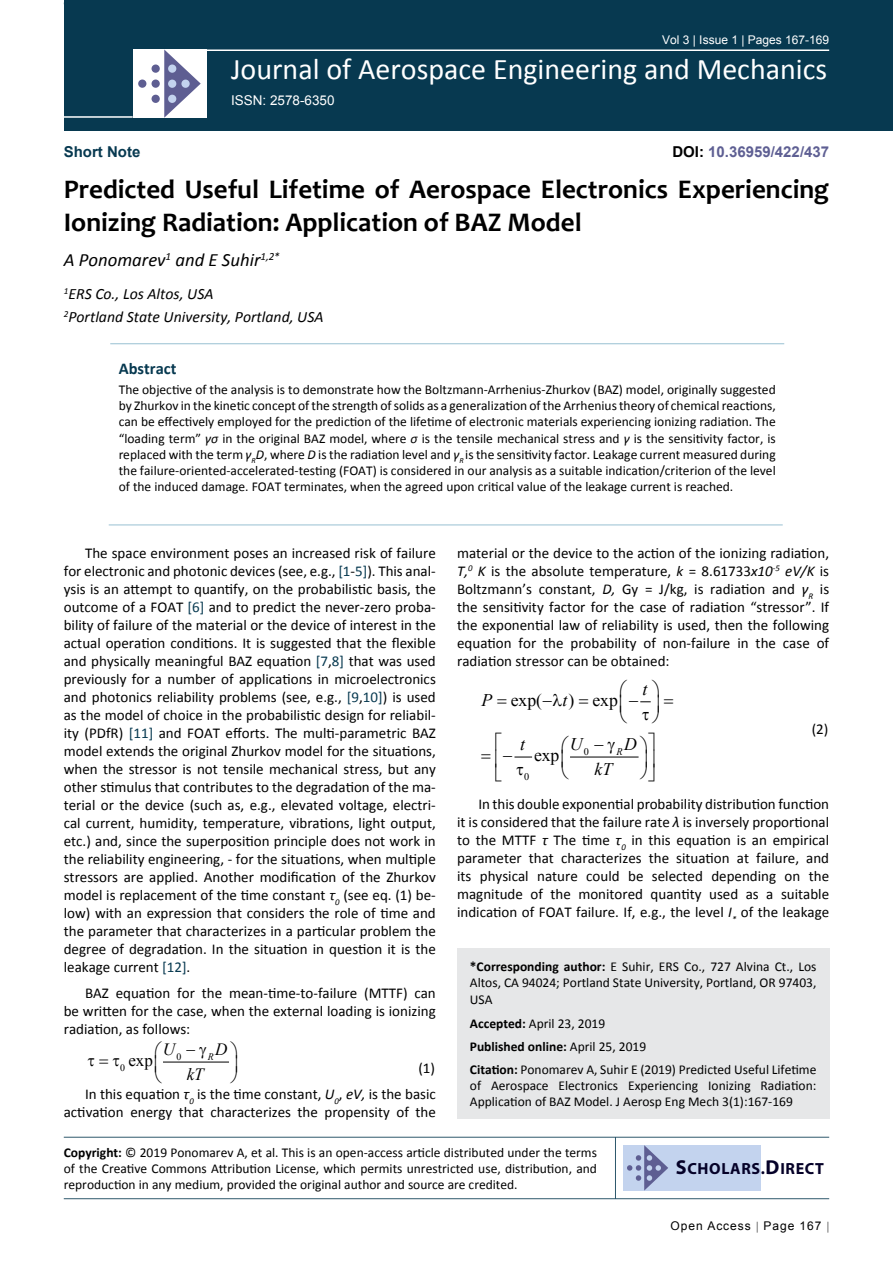
<style>
.page{position:relative;width:893px;height:1263px;background:#fff}
.page>*{position:absolute;margin:0;border:0;box-sizing:border-box;transform-origin:0 0}
.t1{font:30px "Calibri";color:#fff}
.t2{font:700 27px/32.4px "Candara";color:#000}
.t3{font:italic 18.75px "Calibri";color:#000}
.t4{font:17.7px "Times New Roman";letter-spacing:-.005em;color:#000}
.t5{font:italic 17.7px "Times New Roman";color:#000}
.t6{font:italic 17.25px "Times New Roman";color:#000}
.t7{font:17.25px "Times New Roman";color:#000}
.t8{font:700 16.5px "Calibri";color:#073950}
.t9{font:700 16.2px "Myriad Pro";letter-spacing:.04em;color:#050128}
.t10{font:italic 15.75px/23.1px "Calibri";color:#000}
.t11{font:15px/18px "Calibri";color:#000;text-align:justify}
.t12{font:700 15px "Arial";color:#5e5f93}
.t13{font:700 15px "Arial";color:#073950}
.t14{font:13.5px/16.2px "Calibri";color:#000;text-align:justify}
.t15{font:13.5px "Arial";color:#fff}
.t16{font:12px "Arial";color:#fff}
.t17{font:12px "Arial";letter-spacing:.08em;color:#000}
.t18{font:10.2px "Times New Roman";color:#000}
.t19{font:italic 10.2px "Times New Roman";color:#000}
.t20{font:9.9px "Times New Roman";color:#000}
.s1{color:#000}
.s2{font-style:italic}
.s3{color:#073950}
.s4{font-weight:700}
.s5{font-size:20.25px}
</style>
<div class="page">
<div style="left:64px;top:0;width:829px;height:131px;background:#073950"></div>
<div style="left:457px;top:948px;width:372px;height:171px;background:#e6e7e8"></div>
<hr style="left:64px;top:1137px;width:765px;height:1px;background:#073950">
<hr style="left:64px;top:1198px;width:765px;height:1px;background:#073950">
<hr style="left:615px;top:1137px;width:1px;height:62px;background:#073950">
<hr style="left:204px;top:49px;width:625px;height:2px;background:#fff">
<hr style="left:64px;top:116px;width:69px;height:2px;background:#fff">
<div style="left:133px;top:49px;width:74px;height:69px;background:#fff"></div>
<svg style="left:164px;top:49px;width:37px;height:69px"></svg>
<div style="left:152px;top:65px;width:8px;height:8px;background:#5e5e92;border-radius:50%"></div>
<div style="left:138px;top:80px;width:8px;height:8px;background:#5e5e92;border-radius:50%"></div>
<div style="left:152px;top:80px;width:8px;height:8px;background:#5e5e92;border-radius:50%"></div>
<div style="left:168px;top:80px;width:8px;height:8px;background:#c3d3ee;border-radius:50%"></div>
<div style="left:181px;top:80px;width:9px;height:8px;background:#c3d3ee;border-radius:50%"></div>
<div style="left:168px;top:95px;width:8px;height:8px;background:#c3d3ee;border-radius:50%"></div>
<div style="left:168px;top:65px;width:8px;height:8px;background:#c3d3ee;border-radius:50%"></div>
<div style="left:152px;top:95px;width:8px;height:8px;background:#5e5e92;border-radius:50%"></div>
<div style="left:623px;top:1145px;width:138px;height:45px;background:#c3d3ee"></div>
<svg style="left:627px;top:1145px;width:41px;height:45px"></svg>
<hr style="left:163px;top:1062px;width:65px;height:1px;background:#000">
<hr style="left:570px;top:757px;width:68px;height:1px;background:#000">
<hr style="left:110px;top:343px;width:674px;height:1px;background:#98c0d2">
<hr style="left:109px;top:524px;width:674px;height:1px;background:#98c0d2">
<svg style="left:640px;top:701px;width:11px;height:2px"></svg>
<svg style="left:514px;top:756px;width:18px;height:2px"></svg>
<p class="t16" style="left:662px;top:32px;width:169px">Vol 3 | Issue 1 | Pages 167-169</p>
<h1 class="t1" style="left:231px;top:50px;width:598px">Journal of Aerospace Engineering and Mechanics</h1>
<p class="t13" style="left:64px;top:142px;width:78px">Short Note</p>
<p class="t15" style="left:231px;top:92px;width:105px">ISSN: 2578-6350</p>
<p class="t12" style="left:672px;top:142px;width:158px"><span class="s1">DOI:</span> 10.36959/422/437</p>
<h2 class="t2" style="left:64px;top:173px;width:767px">Predicted Useful Lifetime of Aerospace Electronics Experiencing<br>Ionizing Radiation: Application of BAZ Model</h2>
<p class="t3" style="left:64px;top:247px;width:217px">A Ponomarev<sup>1</sup> and E Suhir<sup>1,2*</sup></p>
<p class="t10" style="left:64px;top:282px;width:261px"><sup>1</sup>ERS Co., Los Altos, USA<br><sup>2</sup>Portland State University, Portland, USA</p>
<p class="t8" style="left:119px;top:357px;width:59px">Abstract</p>
<p class="t14" style="left:119px;top:381px;width:658px">The objective of the analysis is to demonstrate how the Boltzmann-Arrhenius-Zhurkov (BAZ) model, originally suggested by Zhurkov in the kinetic concept of the strength of solids as a generalization of the Arrhenius theory of chemical reactions, can be effectively employed for the prediction of the lifetime of electronic materials experiencing ionizing radiation. The “loading term” <span class="s2">γσ</span> in the original BAZ model, where <span class="s2">σ</span> is the tensile mechanical stress and <span class="s2">γ</span> is the sensitivity factor, is replaced with the term <span class="s2">γ</span><sub>R</sub><span class="s2">D</span>, where <span class="s2">D</span> is the radiation level and <span class="s2">γ</span><sub>R</sub> is the sensitivity factor. Leakage current measured during the failure-oriented-accelerated-testing (FOAT) is considered in our analysis as a suitable indication/criterion of the level of the induced damage. FOAT terminates, when the agreed upon critical value of the leakage current is reached.</p>
<p class="t11" style="left:64px;top:544px;width:374px;text-indent:21px">The space environment poses an increased risk of failure for electronic and photonic devices (see, e.g., <span class="s3">[1</span>-<span class="s3">5]</span>). This anal&shy;ysis is an attempt to quantify, on the probabilistic basis, the outcome of a FOAT <span class="s3">[6]</span> and to predict the never-zero proba&shy;bility of failure of the material or the device of interest in the actual operation conditions. It is suggested that the flexible and physically meaningful BAZ equation <span class="s3">[7</span>,<span class="s3">8]</span> that was used previously for a number of applications in microelectronics and photonics reliability problems (see, e.g., <span class="s3">[9</span>,<span class="s3">10]</span>) is used as the model of choice in the probabilistic design for reliabil&shy;ity (PDfR) <span class="s3">[11]</span> and FOAT efforts. The multi-parametric BAZ model extends the original Zhurkov model for the situations, when the stressor is not tensile mechanical stress, but any other stimulus that contributes to the degradation of the ma&shy;terial or the device (such as, e.g., elevated voltage, electri&shy;cal current, humidity, temperature, vibrations, light output, etc.) and, since the superposition principle does not work in the reliability engineering, - for the situations, when multiple stressors are applied. Another modification of the Zhurkov model is replacement of the time constant <span class="s2">τ</span><sub>0</sub> (see eq. (1) be&shy;low) with an expression that considers the role of time and the parameter that characterizes in a particular problem the degree of degradation. In the situation in question it is the leakage current <span class="s3">[12]</span>.</p>
<p class="t11" style="left:64px;top:984px;width:374px;text-indent:21px">BAZ equation for the mean-time-to-failure (MTTF) can be written for the case, when the external loading is ionizing radiation, as follows:</p>
<p class="t20" style="left:176px;top:1050px;width:6px">0</p>
<p class="t7" style="left:120px;top:1049px;width:34px"><sub>0</sub> exp</p>
<p class="t6" style="left:163px;top:1038px;width:14px">U</p>
<p class="t6" style="left:208px;top:1038px;width:21px">D<sub>R</sub></p>
<p class="t6" style="left:187px;top:1062px;width:18px">kT</p>
<p class="t11" style="left:85px;top:1055px;width:352px;line-height:26.5px;text-align:right">(1)<br>In this equation <span class="s2">τ</span><sub>0</sub> is the time constant, <span class="s2">U</span><sub>0</sub>, <span class="s2">eV,</span> is the basic</p>
<p class="t11" style="left:64px;top:1103px;width:374px">activation energy that characterizes the propensity of the</p>
<p class="t11" style="left:457px;top:544px;width:374px">material or the device to the action of the ionizing radiation, <span class="s2">T,</span><sup>0</sup> <span class="s2">K</span> is the absolute temperature, <span class="s2">k</span> = 8.61733<span class="s2">x10</span><sup>-5</sup> <span class="s2">eV/K</span> is Boltzmann’s constant, <span class="s2">D,</span> Gy = J/kg, is radiation and <span class="s2">γ</span><sub>R</sub> is the sensitivity factor for the case of radiation “stressor”. If the exponential law of reliability is used, then the following equation for the probability of non-failure in the case of radiation stressor can be obtained:</p>
<p class="t5" style="left:482px;top:688px;width:12px">P</p>
<p class="t4" style="left:511px;top:688px;width:43px">exp(−</p>
<p class="t4" style="left:562px;top:688px;width:57px"><span class="s2">t</span>) exp</p>
<p class="t5" style="left:642px;top:677px;width:6px">t</p>
<p class="t5" style="left:520px;top:732px;width:6px">t</p>
<p class="t5" style="left:570px;top:732px;width:14px">U</p>
<p class="t5" style="left:624px;top:732px;width:14px">D</p>
<p class="t5" style="left:595px;top:757px;width:19px">kT</p>
<p class="t18" style="left:584px;top:744px;width:7px">0</p>
<p class="t19" style="left:616px;top:744px;width:8px">R</p>
<p class="t4" style="left:534px;top:744px;width:27px">exp</p>
<p class="t18" style="left:524px;top:770px;width:7px">0</p>
<p class="t11" style="left:812px;top:720px;width:18px">(2)</p>
<p class="t11" style="left:457px;top:795px;width:374px;text-indent:21px">In this double exponential probability distribution function it is considered that the failure rate <span class="s2">λ</span> is inversely proportional to the MTTF <span class="s2">τ</span> The time <span class="s2">τ</span><sub>0</sub> in this equation is an empirical parameter that characterizes the situation at failure, and its physical nature could be selected depending on the magnitude of the monitored quantity used as a suitable indication of FOAT failure. If, e.g., the level <span class="s2">I</span><sub>*</sub> of the leakage</p>
<p class="t14" style="left:470px;top:959px;width:348px"><span class="s4">*Corresponding author:</span> E Suhir, ERS Co., 727 Alvina Ct., Los Altos, CA 94024; Portland State University, Portland, OR 97403, USA</p>
<p class="t14" style="left:470px;top:1011px;width:348px;line-height:23px;text-align:left"><span class="s4">Accepted:</span> April 23, 2019<br><span class="s4">Published online:</span> April 25, 2019<br><span class="s4">Citation:</span> Ponomarev A, Suhir E (2019) Predicted Useful Lifetime</p>
<p class="t14" style="left:470px;top:1077px;width:348px">of Aerospace Electronics Experiencing Ionizing Radiation:<br>Application of BAZ Model. J Aerosp Eng Mech 3(1):167-169</p>
<p class="t14" style="left:64px;top:1144px;width:535px"><span class="s4">Copyright:</span> © 2019 Ponomarev A, et al. This is an open-access article distributed under the terms of the Creative Commons Attribution License, which permits unrestricted use, distribution, and reproduction in any medium, provided the original author and source are credited.</p>
<p class="t9" style="left:676px;top:1158px;width:150px"><span class="s5">S</span>CHOLARS.<span class="s5">D</span>IRECT</p>
<p class="t17" style="left:670px;top:1218px;width:152px">Open Access Page 167</p>
</div>
